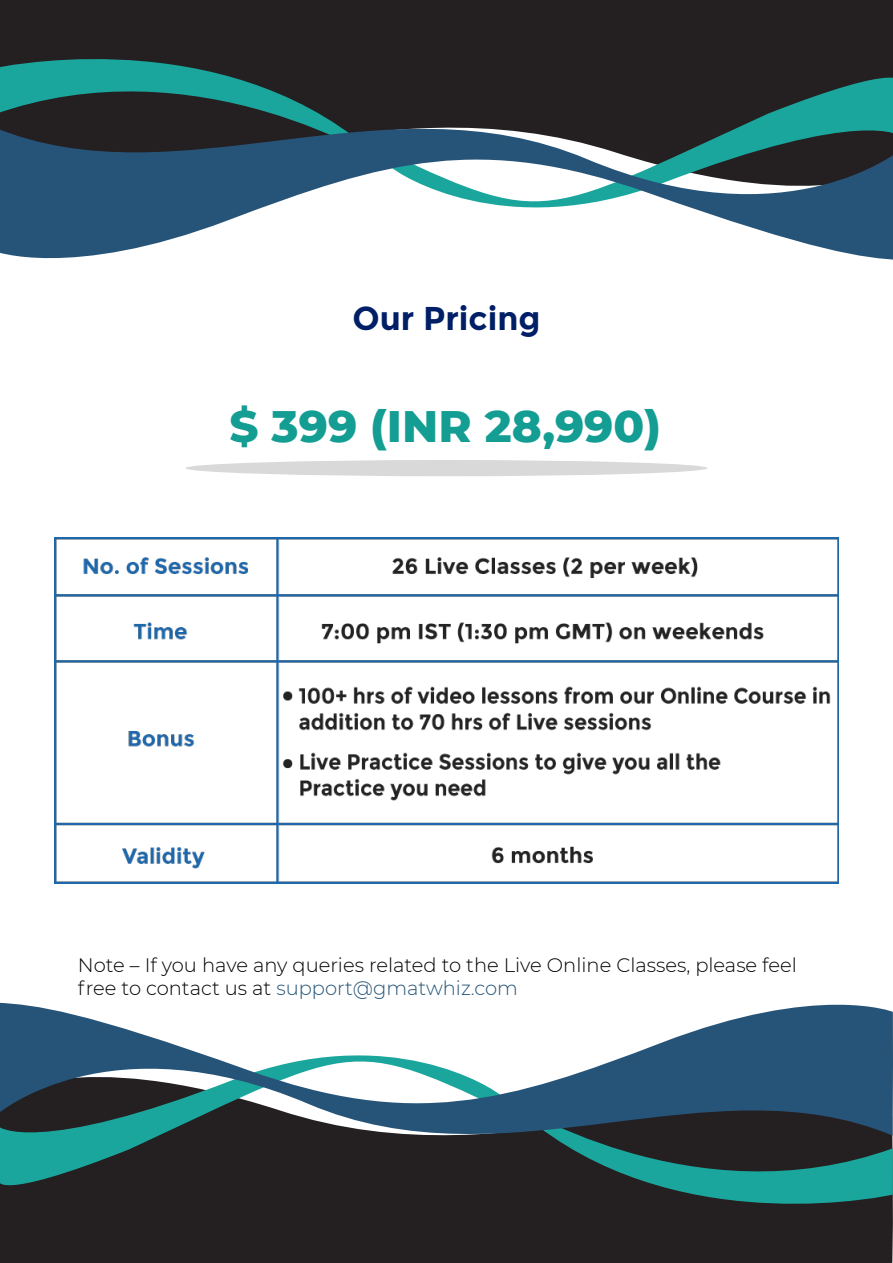
<style>
.page{position:relative;width:893px;height:1263px;background:#fff}
.page>*{position:absolute;margin:0;border:0;box-sizing:border-box;transform-origin:0 0}
.t1{font:800 45px "Montserrat";color:#149d92}
.t2{font:700 33px "Montserrat";color:#001f66}
.t3{font:300 19.5px/23.4px "Montserrat";color:#000}
.s1{color:#255476}
</style>
<div class="page">
<div style="left:185px;top:460px;width:523px;height:16px;background:#d9d9d9;border-radius:50%"></div>
<div style="left:0;top:1240px;width:893px;height:23px;background:#241f21"></div>
<div style="left:0;top:1188px;width:893px;height:52px;background:#241f21"></div>
<svg style="left:0;top:1002px;width:893px;height:186px"></svg>
<div style="left:0;top:0;width:893px;height:22px;background:#241f21"></div>
<div style="left:0;top:22px;width:893px;height:52px;background:#241f21"></div>
<svg style="left:0;top:74px;width:893px;height:186px"></svg>
<img style="left:54px;top:538px;width:785px;height:345px">
<h2 class="t2" style="left:352px;top:298px;width:190px">Our Pricing</h2>
<h1 class="t1" style="left:229px;top:393px;width:433px">$ 399 (INR 28,990)</h1>
<p class="t3" style="left:78px;top:952px;width:720px">Note – If you have any queries related to the Live Online Classes, please feel free to contact us at <span class="s1">support@gmatwhiz.com</span></p>
</div>
